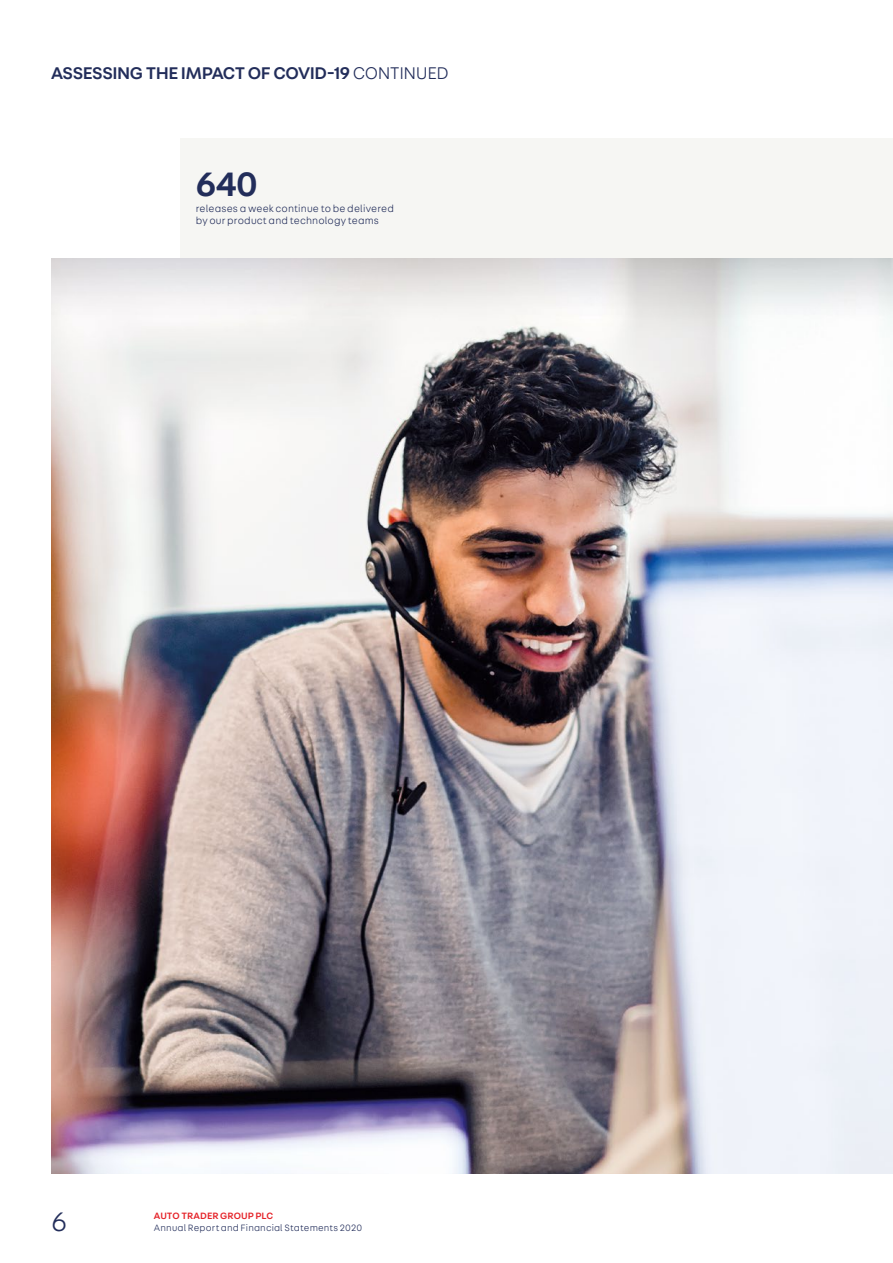
<style>
.page{position:relative;width:893px;height:1263px;background:#fff}
.page>*{position:absolute;margin:0;border:0;box-sizing:border-box;transform-origin:0 0}
.t1{font:500 36px "AT Fabriga";color:#222d5a}
.t2{font:300 28.5px "AT Fabriga";color:#222d5a}
.t3{font:500 18px "AT Fabriga";letter-spacing:-.025em;color:#222d5a}
.t4{font:300 10.5px/12px "AT Fabriga";letter-spacing:.015em;color:#222d5a}
.t5{font:300 9.75px "AT Fabriga";letter-spacing:.015em;color:#222d5a}
.t6{font:500 9.75px "AT Fabriga";letter-spacing:.01em;color:#e52329}
.s1{font-weight:300}
</style>
<div class="page">
<div style="left:181px;top:139px;width:712px;height:1035px;background:#f6f6f3"></div>
<img style="left:51px;top:259px;width:842px;height:915px">
<h3 class="t3" style="left:51px;top:61px;width:399px">ASSESSING THE IMPACT OF COVID-19 <span class="s1">CONTINUED</span></h3>
<h1 class="t1" style="left:196px;top:159px;width:64px">640</h1>
<p class="t4" style="left:196px;top:202px;width:200px">releases a week continue to be delivered by our product and technology teams</p>
<h2 class="t2" style="left:51px;top:1204px;width:17px">6</h2>
<p class="t6" style="left:154px;top:1209px;width:121px">AUTO TRADER GROUP PLC</p>
<p class="t5" style="left:154px;top:1221px;width:210px">Annual Report and Financial Statements 2020</p>
</div>
